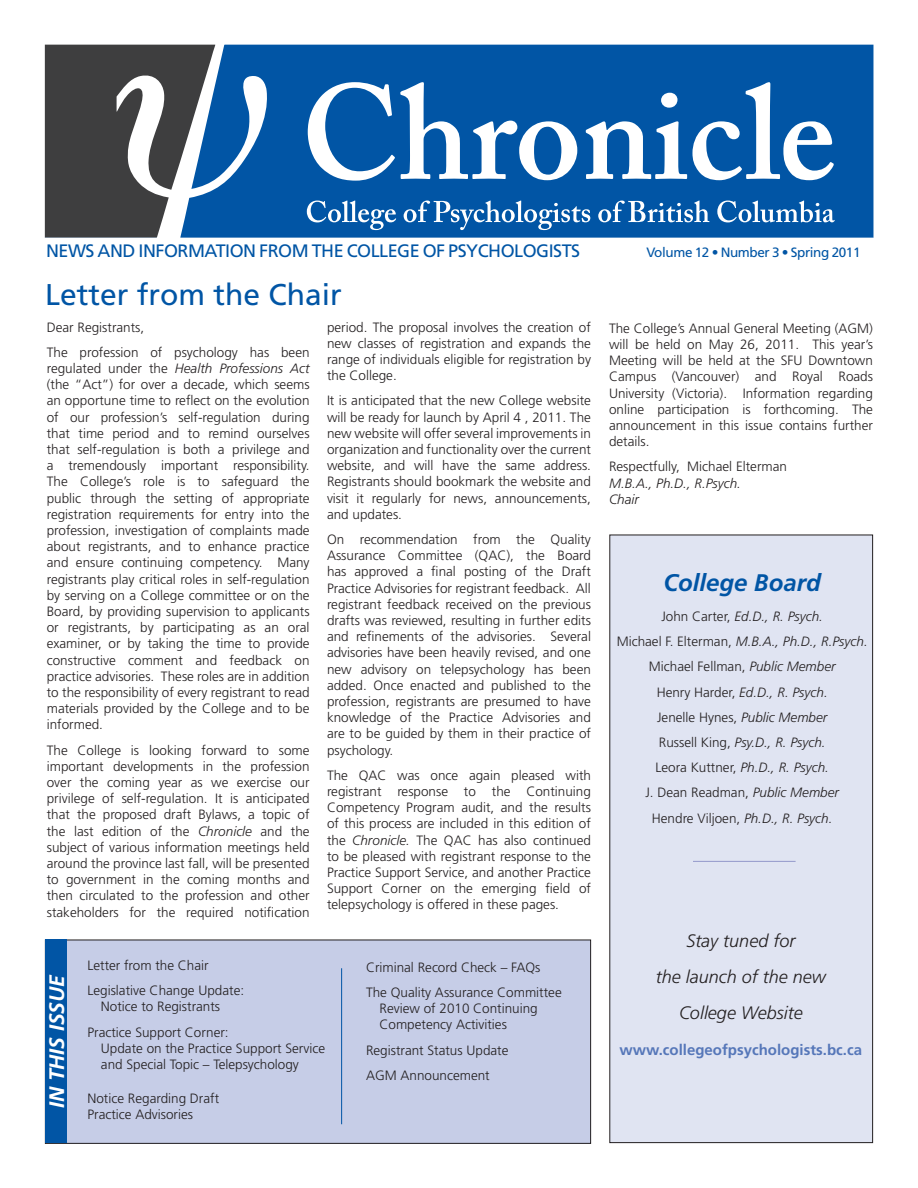
<style>
.page{position:relative;width:918px;height:1188px;background:#fff}
.page>*{position:absolute;margin:0;border:0;box-sizing:border-box;transform-origin:0 0}
.t1{font:30px "Frutiger";color:#0155a5}
.t2{font:italic 700 24px "Frutiger";color:#0155a5}
.t3{font:italic 700 21px "Frutiger";color:#fff}
.t4{font:18px "Frutiger";letter-spacing:-.03em;color:#0155a5}
.t5{font:italic 300 18px "Frutiger";color:#231f20}
.t6{font:700 15px "Frutiger";color:#5677b9}
.Normal__Web{font:300 13.5px/16.2px "Frutiger";color:#231f20;text-align:justify}
.t7{font:italic 300 13.5px "Frutiger";color:#231f20}
.t8{font:13.5px "Frutiger";letter-spacing:-.03em;color:#0155a5}
.s1{font-style:italic}
.s2{font-style:normal}
</style>
<div class="page">
<div style="left:45px;top:940px;width:546px;height:203px;background:#c6cde7"></div>
<div style="left:45px;top:940px;width:546px;height:204px;border:1px solid #231f20"></div>
<div style="left:46px;top:940px;width:21px;height:203px;background:#0155a5"></div>
<svg style="left:45px;top:44px;width:828px;height:194px;background:#356da4"></svg>
<hr style="left:341px;top:968px;width:1px;height:156px;background:#0155a5">
<div style="left:610px;top:535px;width:263px;height:608px;background:#e0e4f2"></div>
<div style="left:609px;top:535px;width:264px;height:608px;border:1px solid #231f20"></div>
<hr style="left:693px;top:861px;width:103px;height:1px;background:#9398cb">
<p class="t4" style="left:46px;top:240px;width:536px">NEWS AND INFORMATION FROM THE COLLEGE OF PSYCHOLOGISTS</p>
<p class="t8" style="left:646px;top:244px;width:216px">Volume 12 • Number 3 • Spring 2011</p>
<p class="t1" style="left:45px;top:276px;width:298px">Letter from the Chair</p>
<p class="Normal__Web" style="left:47px;top:319px;width:99px">Dear Registrants,</p>
<p class="Normal__Web" style="left:47px;top:344px;width:264px">The profession of psychology has been regulated under the <span class="s1">Health Professions Act </span>(the “Act”) for over a decade, which seems an opportune time to reflect on the evolution of our profession’s self-regulation during that time period and to remind ourselves that self-regulation is both a privilege and a tremendously important responsibility.<br>The College’s role is to safeguard the public through the setting of appropriate registration requirements for entry into the profession, investigation of complaints made about registrants, and to enhance practice and ensure continuing competency. Many registrants play critical roles in self-regulation by serving on a College committee or on the Board, by providing supervision to applicants or registrants, by participating as an oral examiner, or by taking the time to provide constructive comment and feedback on practice advisories. These roles are in addition to the responsibility of every registrant to read materials provided by the College and to be informed.</p>
<p class="Normal__Web" style="left:47px;top:742px;width:264px">The College is looking forward to some important developments in the profession over the coming year as we exercise our privilege of self-regulation. It is anticipated that the proposed draft Bylaws, a topic of the last edition of the <span class="s1">Chronicle</span> and the subject of various information meetings held around the province last fall, will be presented to government in the coming months and then circulated to the profession and other stakeholders for the required notification</p>
<p class="Normal__Web" style="left:327px;top:319px;width:266px">period. The proposal involves the creation of new classes of registration and expands the range of individuals eligible for registration by the College.</p>
<p class="Normal__Web" style="left:327px;top:393px;width:266px">It is anticipated that the new College website will be ready for launch by April 4 , 2011. The new website will offer several improvements in organization and functionality over the current website, and will have the same address.<br>Registrants should bookmark the website and visit it regularly for news, announcements, and updates.</p>
<p class="Normal__Web" style="left:327px;top:531px;width:266px">On recommendation from the Quality Assurance Committee (QAC), the Board has approved a final posting of the Draft Practice Advisories for registrant feedback. All registrant feedback received on the previous drafts was reviewed, resulting in further edits and refinements of the advisories. Several advisories have been heavily revised, and one new advisory on telepsychology has been added. Once enacted and published to the profession, registrants are presumed to have knowledge of the Practice Advisories and are to be guided by them in their practice of psychology.</p>
<p class="Normal__Web" style="left:327px;top:767px;width:266px">The QAC was once again pleased with registrant response to the Continuing Competency Program audit, and the results of this process are included in this edition of the <span class="s1">Chronicle.</span> The QAC has also continued to be pleased with registrant response to the Practice Support Service, and another Practice Support Corner on the emerging field of telepsychology is offered in these pages.</p>
<p class="t3" style="left:44px;top:1108px;width:135px;rotate:-90deg">IN THIS ISSUE</p>
<p class="Normal__Web" style="left:87px;top:957px;width:123px">Letter from the Chair</p>
<p class="Normal__Web" style="left:101px;top:982px;width:145px;text-indent:-14px">Legislative Change Update:<br>Notice to Registrants</p>
<p class="Normal__Web" style="left:101px;top:1024px;width:226px;text-align:left;text-indent:-14px">Practice Support Corner:<br>Update on the Practice Support Service and Special Topic – Telepsychology</p>
<p class="Normal__Web" style="left:87px;top:1090px;width:133px">Notice Regarding Draft<br>Practice Advisories</p>
<p class="Normal__Web" style="left:366px;top:954px;width:197px;line-height:25.2px">Criminal Record Check – FAQs<br>The Quality Assurance Committee</p>
<p class="Normal__Web" style="left:380px;top:1000px;width:160px">Review of 2010 Continuing<br>Competency Activities</p>
<p class="Normal__Web" style="left:366px;top:1042px;width:144px">Registrant Status Update</p>
<p class="Normal__Web" style="left:366px;top:1067px;width:125px">AGM Announcement</p>
<p class="Normal__Web" style="left:609px;top:320px;width:266px">The College’s Annual General Meeting (AGM) will be held on May 26, 2011. This year’s Meeting will be held at the SFU Downtown Campus (Vancouver) and Royal Roads University (Victoria). Information regarding online participation is forthcoming. The announcement in this issue contains further details.</p>
<p class="Normal__Web" style="left:609px;top:459px;width:179px;text-align:left">Respectfully, Michael Elterman<br><span class="s1">M.B.A., Ph.D., R.Psych.<br>Chair</span></p>
<p class="t2" style="left:664px;top:569px;width:159px">College Board</p>
<p class="t7" style="left:661px;top:609px;width:163px"><span class="s2">John Carter,</span> Ed.D., R. Psych.</p>
<p class="t7" style="left:617px;top:634px;width:253px"><span class="s2">Michael F. Elterman,</span> M.B.A., Ph.D., R.Psych.</p>
<p class="Normal__Web" style="left:649px;top:659px;width:188px">Michael Fellman, <span class="s1">Public Member</span></p>
<p class="t7" style="left:657px;top:684px;width:173px"><span class="s2">Henry Harder,</span> Ed.D., R. Psych.</p>
<p class="Normal__Web" style="left:657px;top:709px;width:172px">Jenelle Hynes, <span class="s1">Public Member</span></p>
<p class="t7" style="left:659px;top:735px;width:168px"><span class="s2">Russell King,</span> Psy.D., R. Psych.</p>
<p class="t7" style="left:655px;top:760px;width:175px"><span class="s2">Leora Kuttner,</span> Ph.D., R. Psych.</p>
<p class="Normal__Web" style="left:645px;top:785px;width:195px">J. Dean Readman, <span class="s1">Public Member</span></p>
<p class="Normal__Web" style="left:652px;top:810px;width:182px">Hendre Viljoen, <span class="s1">Ph.D., R. Psych.</span></p>
<p class="t5" style="left:686px;top:930px;width:111px">Stay tuned for</p>
<p class="t5" style="left:656px;top:966px;width:172px">the launch of the new</p>
<p class="t5" style="left:679px;top:1002px;width:125px">College Website</p>
<p class="t6" style="left:620px;top:1040px;width:244px">www.collegeofpsychologists.bc.ca</p>
</div>
